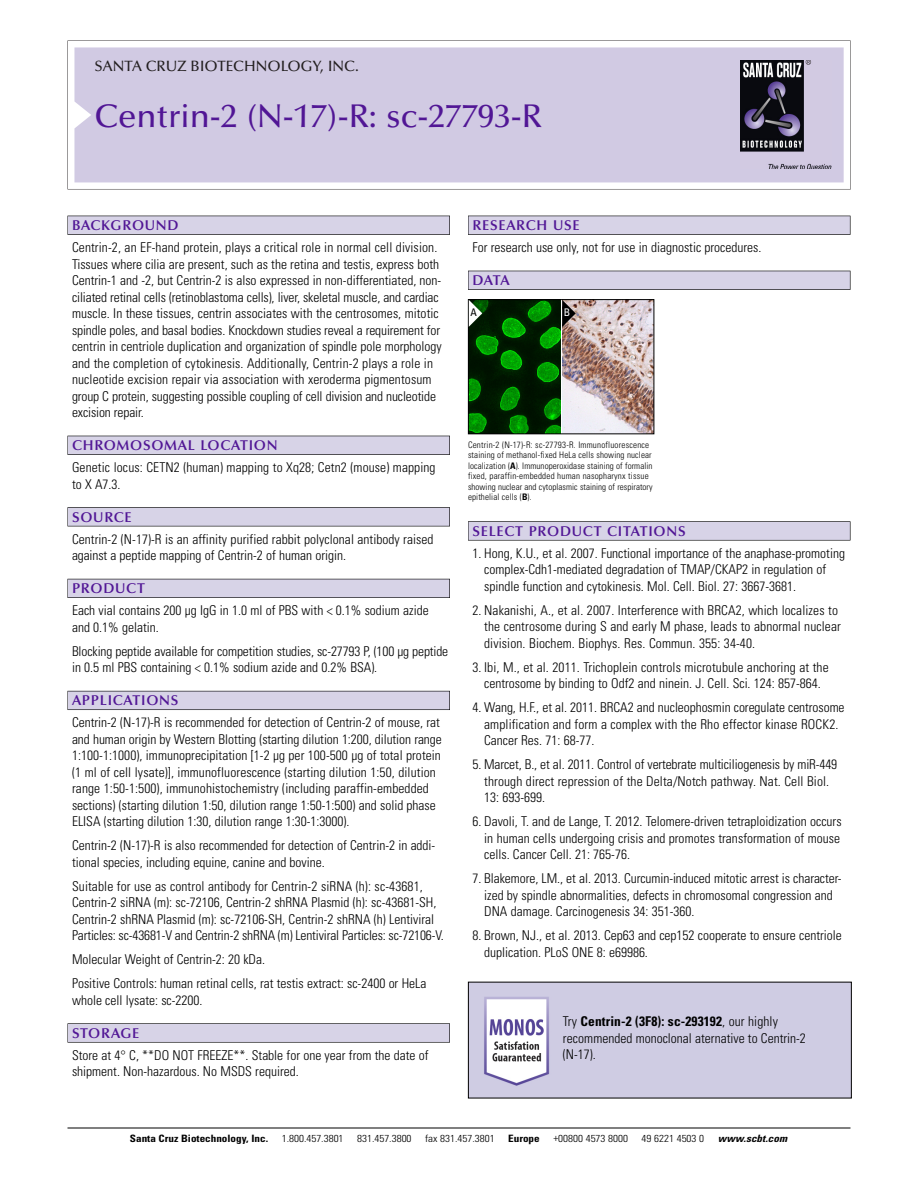
<style>
.page{position:relative;width:918px;height:1188px;background:#fff}
.page>*{position:absolute;margin:0;border:0;box-sizing:border-box;transform-origin:0 0}
.t1{font:500 33px "Optima";color:#511695}
.t2{font:500 15px "Optima";color:#231f20}
.t3{font:600 14.25px "Optima";letter-spacing:.05em;color:#511695}
.t4{font:300 condensed 13.5px/16.5px "Univers";color:#000}
.t5{font:condensed 10.5px "Univers";color:#000}
.t6{font:condensed 10.5px "Univers";color:#fff}
.t7{font:300 condensed 10.2px "Univers";color:#000;scale:1.1 1}
.t8{font:700 condensed 10.2px "Univers";color:#000;scale:1.1 1}
.t9{font:italic 700 condensed 10.2px "Univers";letter-spacing:.005em;color:#000;scale:1.1 1}
.t10{font:300 condensed 9px/10.5px "Univers";letter-spacing:.015em;color:#000}
.s1{font-weight:700}
</style>
<div class="page">
<svg style="left:68px;top:40px;width:783px;height:149px"></svg>
<div style="left:74px;top:47px;width:770px;height:135px;background:#d1cae3"></div>
<img style="left:741px;top:60px;width:90px;height:108px">
<div style="left:68px;top:216px;width:382px;height:19px;background:#525155"></div>
<div style="left:68px;top:216px;width:381px;height:18px;background:#d7d3e7"></div>
<div style="left:68px;top:436px;width:382px;height:19px;background:#515055"></div>
<div style="left:68px;top:436px;width:381px;height:18px;background:#d7d3e7"></div>
<div style="left:68px;top:507px;width:382px;height:19px;background:#545357"></div>
<div style="left:68px;top:508px;width:381px;height:18px;background:#d7d3e7"></div>
<div style="left:68px;top:579px;width:382px;height:19px;background:#54535a"></div>
<div style="left:68px;top:579px;width:381px;height:18px;background:#d7d3e7"></div>
<div style="left:68px;top:691px;width:382px;height:19px;background:#5b5a62"></div>
<div style="left:68px;top:691px;width:381px;height:18px;background:#d7d3e7"></div>
<div style="left:68px;top:1023px;width:382px;height:20px;background:#626263"></div>
<div style="left:68px;top:1024px;width:381px;height:18px;background:#d7d3e7"></div>
<div style="left:468px;top:216px;width:382px;height:19px;background:#525155"></div>
<div style="left:468px;top:216px;width:382px;height:18px;background:#d7d3e7"></div>
<div style="left:468px;top:271px;width:382px;height:19px;background:#515055"></div>
<div style="left:468px;top:271px;width:382px;height:18px;background:#d7d3e7"></div>
<svg style="left:468px;top:521px;width:382px;height:20px"></svg>
<div style="left:468px;top:522px;width:382px;height:18px;background:#d7d3e7"></div>
<hr style="left:68px;top:1128px;width:782px;height:1px;background:#000">
<img style="left:562px;top:301px;width:90px;height:131px">
<img style="left:470px;top:301px;width:90px;height:131px">
<div style="left:468px;top:299px;width:186px;height:135px;border:1px solid #000"></div>
<svg style="left:562px;top:300px;width:14px;height:27px"></svg>
<svg style="left:469px;top:300px;width:13px;height:27px"></svg>
<img style="left:470px;top:984px;width:380px;height:112px">
<p class="t2" style="left:94px;top:61px;width:266px">SANTA CRUZ BIOTECHNOLOGY, INC.</p>
<h1 class="t1" style="left:94px;top:103px;width:449px">Centrin-2 (N-17)-R: sc-27793-R</h1>
<p class="t3" style="left:72px;top:219px;width:108px">BACKGROUND</p>
<p class="t4" style="left:72px;top:240px;width:371px">Centrin-2, an EF-hand protein, plays a critical role in normal cell division.<br>Tissues where cilia are present, such as the retina and testis, express both Centrin-1 and -2, but Centrin-2 is also expressed in non-differentiated, non&shy;ciliated retinal cells (retinoblastoma cells), liver, skeletal muscle, and cardiac muscle. In these tissues, centrin associates with the centrosomes, mitotic spindle poles, and basal bodies. Knockdown studies reveal a requirement for centrin in centriole duplication and organization of spindle pole morphology and the completion of cytokinesis. Additionally, Centrin-2 plays a role in nucleotide excision repair via association with xeroderma pigmentosum group C protein, suggesting possible coupling of cell division and nucleotide excision repair.</p>
<p class="t3" style="left:72px;top:440px;width:207px">CHROMOSOMAL LOCATION</p>
<p class="t4" style="left:72px;top:460px;width:365px">Genetic locus: CETN2 (human) mapping to Xq28; Cetn2 (mouse) mapping to X A7.3.</p>
<p class="t3" style="left:72px;top:511px;width:61px">SOURCE</p>
<p class="t4" style="left:72px;top:532px;width:363px">Centrin-2 (N-17)-R is an affinity purified rabbit polyclonal antibody raised against a peptide mapping of Centrin-2 of human origin.</p>
<p class="t3" style="left:72px;top:583px;width:74px">PRODUCT</p>
<p class="t4" style="left:72px;top:603px;width:358px">Each vial contains 200 µg IgG in 1.0 ml of PBS with &lt; 0.1% sodium azide and 0.1% gelatin.</p>
<p class="t4" style="left:72px;top:644px;width:378px">Blocking peptide available for competition studies, sc-27793 P, (100 µg peptide in 0.5 ml PBS containing &lt; 0.1% sodium azide and 0.2% BSA).</p>
<p class="t3" style="left:72px;top:695px;width:108px">APPLICATIONS</p>
<p class="t4" style="left:72px;top:715px;width:371px">Centrin-2 (N-17)-R is recommended for detection of Centrin-2 of mouse, rat and human origin by Western Blotting (starting dilution 1:200, dilution range 1:100-1:1000), immunoprecipitation [1-2 µg per 100-500 µg of total protein (1 ml of cell lysate)], immunofluorescence (starting dilution 1:50, dilution range 1:50-1:500), immunohistochemistry (including paraffin-embedded sections) (starting dilution 1:50, dilution range 1:50-1:500) and solid phase ELISA (starting dilution 1:30, dilution range 1:30-1:3000).</p>
<p class="t4" style="left:72px;top:838px;width:365px">Centrin-2 (N-17)-R is also recommended for detection of Centrin-2 in addi&shy;tional species, including equine, canine and bovine.</p>
<p class="t4" style="left:72px;top:879px;width:373px">Suitable for use as control antibody for Centrin-2 siRNA (h): sc-43681, Centrin-2 siRNA (m): sc-72106, Centrin-2 shRNA Plasmid (h): sc-43681-SH, Centrin-2 shRNA Plasmid (m): sc-72106-SH, Centrin-2 shRNA (h) Lentiviral Particles: sc-43681-V and Centrin-2 shRNA (m) Lentiviral Particles: sc-72106-V.</p>
<p class="t4" style="left:72px;top:949px;width:356px;line-height:24px">Molecular Weight of Centrin-2: 20 kDa.<br>Positive Controls: human retinal cells, rat testis extract: sc-2400 or HeLa</p>
<p class="t4" style="left:72px;top:993px;width:132px">whole cell lysate: sc-2200.</p>
<p class="t3" style="left:72px;top:1027px;width:69px">STORAGE</p>
<p class="t4" style="left:72px;top:1048px;width:358px">Store at 4° C, **DO NOT FREEZE**. Stable for one year from the date of shipment. Non-hazardous. No MSDS required.</p>
<p class="t3" style="left:473px;top:219px;width:109px">RESEARCH USE</p>
<p class="t4" style="left:473px;top:240px;width:290px">For research use only, not for use in diagnostic procedures.</p>
<p class="t3" style="left:473px;top:275px;width:39px">DATA</p>
<p class="t5" style="left:470px;top:308px;width:8px">A</p>
<p class="t6" style="left:564px;top:309px;width:8px">B</p>
<p class="t10" style="left:468px;top:440px;width:186px">Centrin-2 (N-17)-R: sc-27793-R. Immunofluorescence staining of methanol-fixed HeLa cells showing nuclear localization (<span class="s1">A</span>). Immunoperoxidase staining of formalin fixed, paraffin-embedded human nasopharynx tissue showing nuclear and cytoplasmic staining of respiratory epithelial cells (<span class="s1">B</span>).</p>
<p class="t3" style="left:473px;top:525px;width:215px">SELECT PRODUCT CITATIONS</p>
<p class="t4" style="left:484px;top:546px;width:362px;text-indent:-12px">1. Hong, K.U., et al. 2007. Functional importance of the anaphase-promoting complex-Cdh1-mediated degradation of TMAP/CKAP2 in regulation of spindle function and cytokinesis. Mol. Cell. Biol. 27: 3667-3681.</p>
<p class="t4" style="left:484px;top:603px;width:358px;text-indent:-12px">2. Nakanishi, A., et al. 2007. Interference with BRCA2, which localizes to the centrosome during S and early M phase, leads to abnormal nuclear division. Biochem. Biophys. Res. Commun. 355: 34-40.</p>
<p class="t4" style="left:473px;top:660px;width:358px;text-align:center">3. Ibi, M., et al. 2011. Trichoplein controls microtubule anchoring at the centrosome by binding to Odf2 and ninein. J. Cell. Sci. 124: 857-864.</p>
<p class="t4" style="left:484px;top:700px;width:362px;text-indent:-12px">4. Wang, H.F., et al. 2011. BRCA2 and nucleophosmin coregulate centrosome amplification and form a complex with the Rho effector kinase ROCK2.<br>Cancer Res. 71: 68-77.</p>
<p class="t4" style="left:484px;top:757px;width:355px;text-indent:-12px">5. Marcet, B., et al. 2011. Control of vertebrate multiciliogenesis by miR-449 through direct repression of the Delta/Notch pathway. Nat. Cell Biol.<br>13: 693-699.</p>
<p class="t4" style="left:484px;top:814px;width:359px;text-align:justify;text-indent:-12px">6. Davoli, T. and de Lange, T. 2012. Telomere-driven tetraploidization occurs in human cells undergoing crisis and promotes transformation of mouse cells. Cancer Cell. 21: 765-76.</p>
<p class="t4" style="left:484px;top:871px;width:359px;text-indent:-12px">7. Blakemore, LM., et al. 2013. Curcumin-induced mitotic arrest is character&shy;ized by spindle abnormalities, defects in chromosomal congression and<br>DNA damage. Carcinogenesis 34: 351-360.</p>
<p class="t4" style="left:484px;top:928px;width:359px;text-indent:-12px">8. Brown, NJ., et al. 2013. Cep63 and cep152 cooperate to ensure centriole duplication. PLoS ONE 8: e69986.</p>
<p class="t4" style="left:563px;top:1014px;width:245px">Try <span class="s1">Centrin-2 (3F8): sc-293192</span>, our highly recommended monoclonal aternative to Centrin-2 (N-17).</p>
<p class="t8" style="left:130px;top:1135px;width:127px">Santa Cruz Biotechnology, Inc.</p>
<p class="t7" style="left:282px;top:1135px;width:58px">1.800.457.3801</p>
<p class="t7" style="left:357px;top:1135px;width:51px">831.457.3800</p>
<p class="t7" style="left:425px;top:1135px;width:65px">fax 831.457.3801</p>
<p class="t8" style="left:508px;top:1135px;width:30px">Europe</p>
<p class="t7" style="left:553px;top:1135px;width:69px">+00800 4573 8000</p>
<p class="t7" style="left:642px;top:1135px;width:58px">49 6221 4503 0</p>
<p class="t9" style="left:718px;top:1135px;width:64px">www.scbt.com</p>
</div>
